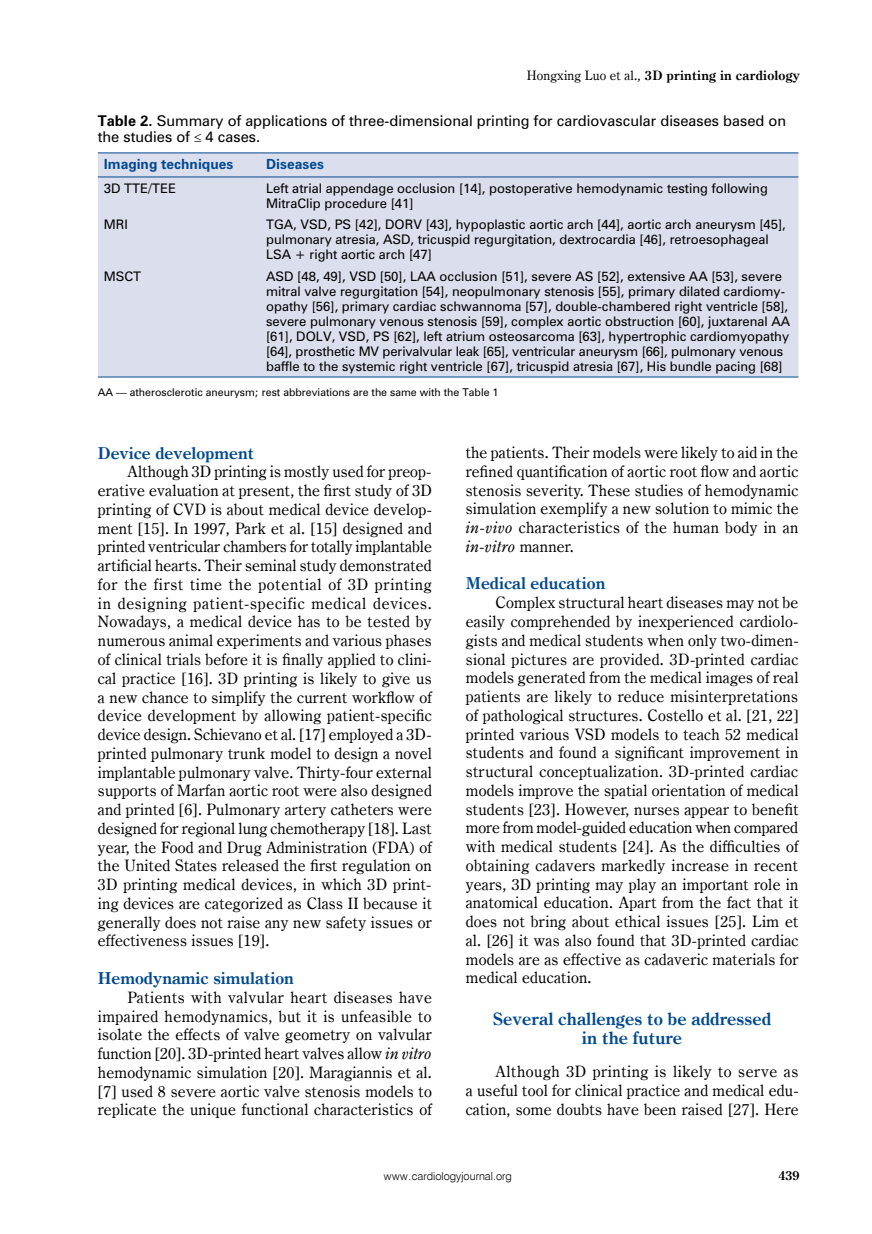
<style>
.page{position:relative;width:872px;height:1234px;background:#fff}
.page>*{position:absolute;margin:0;border:0;box-sizing:border-box;transform-origin:0 0}
.t1{font:700 17.25px/18.8px "Century Oldst EU";color:#004990;text-align:center}
.t2{font:700 16.5px "Century Oldst EU";color:#004990}
.t3{font:15.75px/18.8px "Century Oldst EU";letter-spacing:.015em;color:#000;text-align:justify}
.t4{font:13.5px/16.5px "Zurich PL";color:#000}
.t5{font:700 13.05px "Century Oldst EU";letter-spacing:.015em;color:#000}
.t6{font:700 12.75px "Zurich PL";color:#004990}
.t7{font:700 12.75px "Century Oldst EU";color:#000}
.t8{font:12px/15px "Zurich PL";color:#000}
.t9{font:10.95px "Swis 721 Lt EU";color:#000}
.t10{font:9.75px "Zurich PL";color:#000}
.s1{font-weight:400}
.s2{font-weight:700}
.s3{font-style:italic}
</style>
<div class="page">
<div style="left:98px;top:153px;width:700px;height:223px;background:#dbdeed"></div>
<hr style="left:98px;top:376px;width:162px;height:1px;background:#004990">
<hr style="left:260px;top:376px;width:538px;height:1px;background:#004990">
<hr style="left:98px;top:152px;width:162px;height:1px;background:#004990">
<hr style="left:260px;top:152px;width:538px;height:1px;background:#004990">
<hr style="left:98px;top:176px;width:162px;height:1px;background:#004990">
<hr style="left:260px;top:176px;width:538px;height:1px;background:#004990">
<p class="t5" style="left:527px;top:67px;width:275px"><span class="s1">Hongxing Luo et al.,</span> 3D printing in cardiology</p>
<p class="t4" style="left:98px;top:112px;width:690px"><span class="s2">Table 2.</span> Summary of applications of three-dimensional printing for cardiovascular diseases based on the studies of ≤ 4 cases.</p>
<p class="t6" style="left:104px;top:156px;width:131px">Imaging techniques</p>
<p class="t6" style="left:266px;top:156px;width:59px">Diseases</p>
<p class="t8" style="left:104px;top:180px;width:74px">3D TTE/TEE</p>
<p class="t8" style="left:266px;top:180px;width:503px">Left atrial appendage occlusion [14], postoperative hemodynamic testing following<br>MitraClip procedure [41]</p>
<p class="t8" style="left:104px;top:217px;width:25px">MRI</p>
<p class="t8" style="left:266px;top:217px;width:521px">TGA, VSD, PS [42], DORV [43], hypoplastic aortic arch [44], aortic arch aneurysm [45], pulmonary atresia, ASD, tricuspid regurgitation, dextrocardia [46], retroesophageal<br>LSA + right aortic arch [47]</p>
<p class="t8" style="left:104px;top:268px;width:39px">MSCT</p>
<p class="t8" style="left:266px;top:268px;width:526px">ASD [48, 49], VSD [50], LAA occlusion [51], severe AS [52], extensive AA [53], severe mitral valve regurgitation [54], neopulmonary stenosis [55], primary dilated cardiomy&shy;opathy [56], primary cardiac schwannoma [57], double-chambered right ventricle [58], severe pulmonary venous stenosis [59], complex aortic obstruction [60], juxtarenal AA [61], DOLV, VSD, PS [62], left atrium osteosarcoma [63], hypertrophic cardiomyopathy [64], prosthetic MV perivalvular leak [65], ventricular aneurysm [66], pulmonary venous baffle to the systemic right ventricle [67], tricuspid atresia [67], His bundle pacing [68]</p>
<p class="t10" style="left:98px;top:385px;width:402px">AA — atherosclerotic aneurysm; rest abbreviations are the same with the Table 1</p>
<p class="t2" style="left:98px;top:442px;width:158px">Device development</p>
<p class="t3" style="left:98px;top:462px;width:336px;text-indent:30px">Although 3D printing is mostly used for preop&shy;erative evaluation at present, the first study of 3D printing of CVD is about medical device develop&shy;ment [15]. In 1997, Park et al. [15] designed and printed ventricular chambers for totally implantable artificial hearts. Their seminal study demonstrated for the first time the potential of 3D printing in designing patient-specific medical devices.<br>Nowadays, a medical device has to be tested by numerous animal experiments and various phases of clinical trials before it is finally applied to clini&shy;cal practice [16]. 3D printing is likely to give us a new chance to simplify the current workflow of device development by allowing patient-specific device design. Schievano et al. [17] employed a 3D&shy;printed pulmonary trunk model to design a novel implantable pulmonary valve. Thirty-four external supports of Marfan aortic root were also designed and printed [6]. Pulmonary artery catheters were designed for regional lung chemotherapy [18]. Last year, the Food and Drug Administration (FDA) of the United States released the first regulation on 3D printing medical devices, in which 3D print&shy;ing devices are categorized as Class II because it generally does not raise any new safety issues or effectiveness issues [19].</p>
<p class="t2" style="left:98px;top:967px;width:197px">Hemodynamic simulation</p>
<p class="t3" style="left:98px;top:987px;width:336px;text-indent:30px">Patients with valvular heart diseases have impaired hemodynamics, but it is unfeasible to isolate the effects of valve geometry on valvular function [20]. 3D-printed heart valves allow <span class="s3">in vitro </span>hemodynamic simulation [20]. Maragiannis et al. [7] used 8 severe aortic valve stenosis models to replicate the unique functional characteristics of</p>
<p class="t3" style="left:466px;top:443px;width:334px">the patients. Their models were likely to aid in the refined quantification of aortic root flow and aortic stenosis severity. These studies of hemodynamic simulation exemplify a new solution to mimic the <span class="s3">in-vivo</span> characteristics of the human body in an <span class="s3">in-vitro</span> manner.</p>
<p class="t2" style="left:466px;top:573px;width:141px">Medical education</p>
<p class="t3" style="left:466px;top:593px;width:334px;text-indent:30px">Complex structural heart diseases may not be easily comprehended by inexperienced cardiolo&shy;gists and medical students when only two-dimen&shy;sional pictures are provided. 3D-printed cardiac models generated from the medical images of real patients are likely to reduce misinterpretations of pathological structures. Costello et al. [21, 22] printed various VSD models to teach 52 medical students and found a significant improvement in structural conceptualization. 3D-printed cardiac models improve the spatial orientation of medical students [23]. However, nurses appear to benefit more from model-guided education when compared with medical students [24]. As the difficulties of obtaining cadavers markedly increase in recent years, 3D printing may play an important role in anatomical education. Apart from the fact that it does not bring about ethical issues [25]. Lim et al. [26] it was also found that 3D-printed cardiac models are as effective as cadaveric materials for medical education.</p>
<p class="t1" style="left:493px;top:1010px;width:280px">Several challenges to be addressed in the future</p>
<p class="t3" style="left:466px;top:1062px;width:334px;text-indent:30px">Although 3D printing is likely to serve as a useful tool for clinical practice and medical edu&shy;cation, some doubts have been raised [27]. Here</p>
<p class="t9" style="left:384px;top:1169px;width:129px">www.cardiologyjournal.org</p>
<p class="t7" style="left:778px;top:1167px;width:23px">439</p>
</div>
